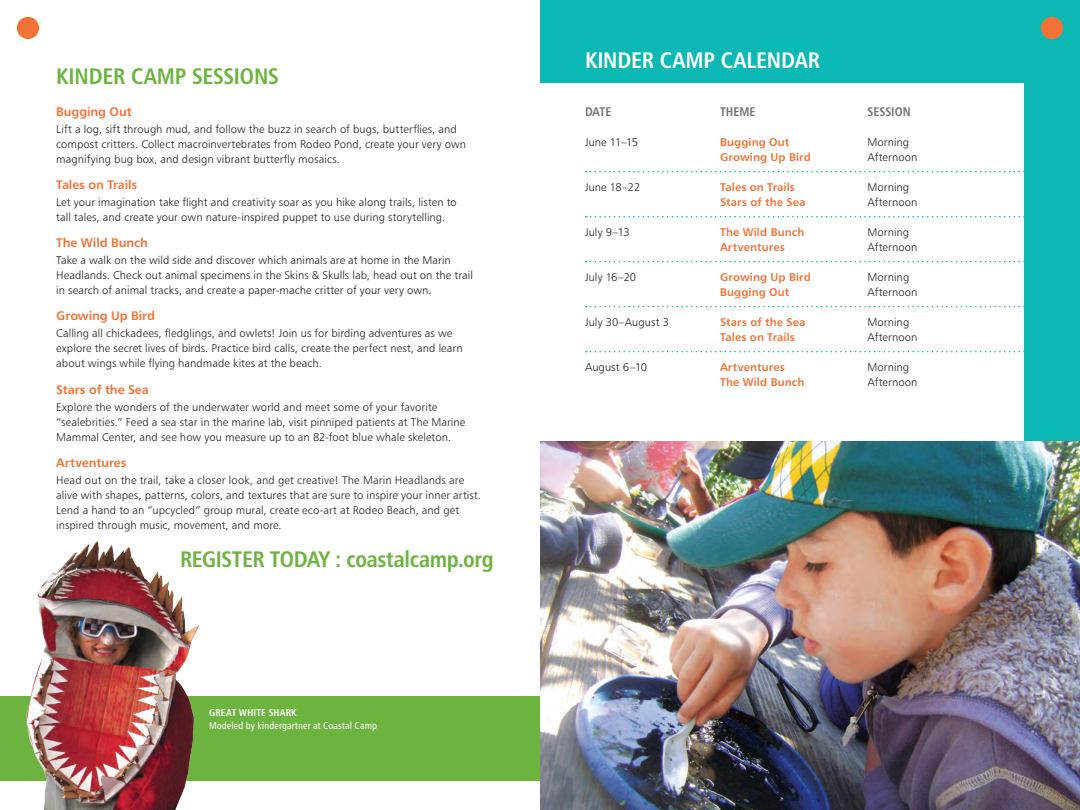
<style>
.page{position:relative;width:1080px;height:810px;background:#fff}
.page>*{position:absolute;margin:0;border:0;box-sizing:border-box;transform-origin:0 0}
.t1{font:22.5px "Humanist 777 BT Bold Condensed B";letter-spacing:-.015em;color:#6cb43f}
.t2{font:22.5px "Humanist 777 BT Bold Condensed B";letter-spacing:-.005em;color:#fff}
.t3{font:12.5px "Humanist 777 BT Bold B";letter-spacing:-.005em;color:#f37336}
.t4{font:12.5px "Humanist 777 BT Bold Condensed B";color:#6a747b}
.t5{font:11.25px/15px "Humanist 777 BT Light B";letter-spacing:.005em;color:#231f20}
.t6{font:11.25px "Humanist 777 BT Bold B";letter-spacing:.01em;color:#f37336}
.t7{font:10px "Humanist 777 BT Roman Condensed B";letter-spacing:.015em;color:#fff}
.t8{font:10px "Humanist 777 BT Bold Condensed B";letter-spacing:.015em;color:#fff}
</style>
<div class="page">
<div style="left:0;top:696px;width:540px;height:85px;background:#6cb43f"></div>
<div style="left:540px;top:0;width:540px;height:445px;background:#0cb8b4"></div>
<div style="left:539px;top:84px;width:485px;height:359px;background:#fff"></div>
<div style="left:1041px;top:17px;width:22px;height:22px;background:#f37336;border-radius:50%"></div>
<div style="left:17px;top:17px;width:22px;height:22px;background:#f37336;border-radius:50%"></div>
<svg style="left:586px;top:171px;width:438px;height:1px"></svg>
<svg style="left:586px;top:216px;width:438px;height:1px"></svg>
<svg style="left:586px;top:261px;width:438px;height:1px"></svg>
<svg style="left:586px;top:306px;width:438px;height:1px"></svg>
<svg style="left:586px;top:351px;width:438px;height:1px"></svg>
<img style="left:540px;top:441px;width:540px;height:369px">
<img style="left:26px;top:541px;width:173px;height:269px">
<h1 class="t1" style="left:56px;top:62px;width:224px">KINDER CAMP SESSIONS</h1>
<p class="t3" style="left:56px;top:103px;width:77px">Bugging Out</p>
<p class="t5" style="left:56px;top:121px;width:411px">Lift a log, sift through mud, and follow the buzz in search of bugs, butterflies, and compost critters. Collect macroinvertebrates from Rodeo Pond, create your very own magnifying bug box, and design vibrant butterfly mosaics.</p>
<p class="t3" style="left:56px;top:177px;width:83px">Tales on Trails</p>
<p class="t5" style="left:56px;top:194px;width:402px">Let your imagination take flight and creativity soar as you hike along trails, listen to tall tales, and create your own nature-inspired puppet to use during storytelling.</p>
<p class="t3" style="left:56px;top:235px;width:93px">The Wild Bunch</p>
<p class="t5" style="left:56px;top:253px;width:418px">Take a walk on the wild side and discover which animals are at home in the Marin<br>Headlands. Check out animal specimens in the Skins &amp; Skulls lab, head out on the trail in search of animal tracks, and create a paper-mache critter of your very own.</p>
<p class="t3" style="left:56px;top:308px;width:100px">Growing Up Bird</p>
<p class="t5" style="left:56px;top:326px;width:408px">Calling all chickadees, fledglings, and owlets! Join us for birding adventures as we explore the secret lives of birds. Practice bird calls, create the perfect nest, and learn about wings while flying handmade kites at the beach.</p>
<p class="t3" style="left:56px;top:381px;width:94px">Stars of the Sea</p>
<p class="t5" style="left:56px;top:399px;width:411px">Explore the wonders of the underwater world and meet some of your favorite “sealebrities.” Feed a sea star in the marine lab, visit pinniped patients at The Marine<br>Mammal Center, and see how you measure up to an 82-foot blue whale skeleton.</p>
<p class="t3" style="left:56px;top:455px;width:72px">Artventures</p>
<p class="t5" style="left:56px;top:472px;width:426px">Head out on the trail, take a closer look, and get creative! The Marin Headlands are alive with shapes, patterns, colors, and textures that are sure to inspire your inner artist.<br>Lend a hand to an “upcycled” group mural, create eco-art at Rodeo Beach, and get inspired through music, movement, and more.</p>
<h1 class="t1" style="left:180px;top:545px;width:315px">REGISTER TODAY : coastalcamp.org</h1>
<p class="t8" style="left:209px;top:706px;width:89px">GREAT WHITE SHARK</p>
<p class="t7" style="left:209px;top:720px;width:169px">Modeled by kindergartner at Coastal Camp</p>
<h1 class="t2" style="left:585px;top:46px;width:236px">KINDER CAMP CALENDAR</h1>
<p class="t4" style="left:585px;top:104px;width:28px">DATE</p>
<p class="t4" style="left:720px;top:104px;width:37px">THEME</p>
<p class="t4" style="left:868px;top:104px;width:45px">SESSION</p>
<p class="t5" style="left:585px;top:134px;width:55px">June 11–15</p>
<p class="t6" style="left:720px;top:135px;width:71px">Bugging Out</p>
<p class="t5" style="left:867px;top:134px;width:43px">Morning</p>
<p class="t6" style="left:720px;top:150px;width:93px">Growing Up Bird</p>
<p class="t5" style="left:868px;top:149px;width:51px">Afternoon</p>
<p class="t5" style="left:585px;top:179px;width:57px">June 18–22</p>
<p class="t6" style="left:720px;top:180px;width:77px">Tales on Trails</p>
<p class="t5" style="left:868px;top:179px;width:43px">Morning</p>
<p class="t6" style="left:720px;top:195px;width:87px">Stars of the Sea</p>
<p class="t5" style="left:868px;top:194px;width:51px">Afternoon</p>
<p class="t5" style="left:585px;top:224px;width:46px">July 9–13</p>
<p class="t6" style="left:720px;top:225px;width:86px">The Wild Bunch</p>
<p class="t5" style="left:868px;top:224px;width:43px">Morning</p>
<p class="t6" style="left:720px;top:240px;width:66px">Artventures</p>
<p class="t5" style="left:868px;top:239px;width:51px">Afternoon</p>
<p class="t5" style="left:585px;top:269px;width:53px">July 16–20</p>
<p class="t6" style="left:720px;top:270px;width:93px">Growing Up Bird</p>
<p class="t5" style="left:868px;top:269px;width:43px">Morning</p>
<p class="t6" style="left:720px;top:285px;width:71px">Bugging Out</p>
<p class="t5" style="left:868px;top:284px;width:51px">Afternoon</p>
<p class="t5" style="left:585px;top:314px;width:86px">July 30–August 3</p>
<p class="t6" style="left:720px;top:315px;width:87px">Stars of the Sea</p>
<p class="t5" style="left:868px;top:314px;width:43px">Morning</p>
<p class="t6" style="left:720px;top:330px;width:77px">Tales on Trails</p>
<p class="t5" style="left:868px;top:329px;width:51px">Afternoon</p>
<p class="t5" style="left:585px;top:359px;width:64px">August 6–10</p>
<p class="t6" style="left:720px;top:360px;width:66px">Artventures</p>
<p class="t5" style="left:868px;top:359px;width:43px">Morning</p>
<p class="t6" style="left:720px;top:375px;width:86px">The Wild Bunch</p>
<p class="t5" style="left:868px;top:374px;width:51px">Afternoon</p>
</div>
